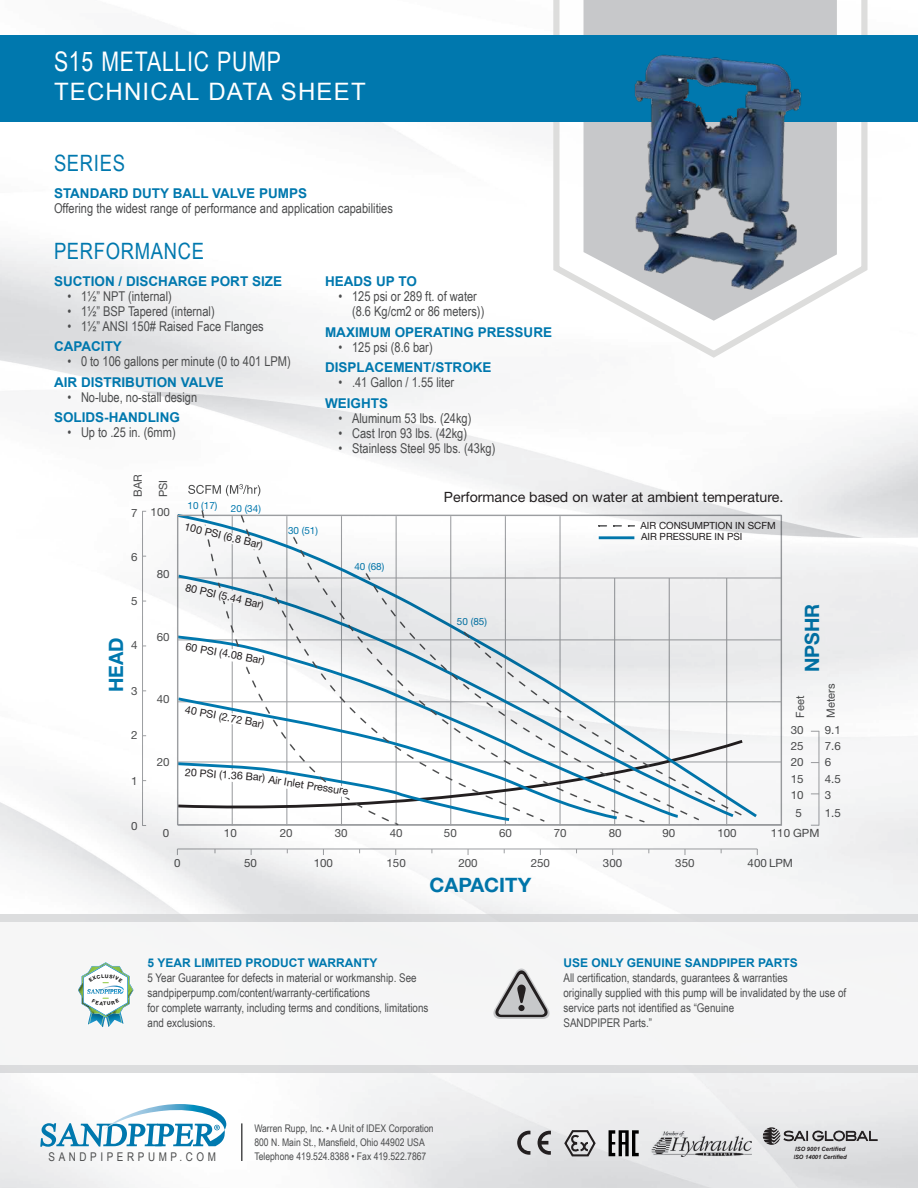
<style>
.page{position:relative;width:918px;height:1188px;background:#fff}
.page>*{position:absolute;margin:0;border:0;box-sizing:border-box;transform-origin:0 0}
.t1{font:27px "Arial Narrow";letter-spacing:.03em;color:#fff;scale:.96 1}
.t2{font:24px "Arial";letter-spacing:.05em;color:#fff}
.t3{font:22.5px "Arial Narrow";letter-spacing:.03em;color:#0078ae}
.t4{font:700 19.8px "Helvetica Neue LT";color:#0078ae}
.t5{font:14.1px "Helvetica Neue LT";color:#231f20}
.t6{font:13.5px/15px "Arial Narrow";color:#4b4c4d}
.t7{font:700 13.5px "Arial";color:#0078ae}
.t8{font:12px/15px "Arial Narrow";color:#4b4c4d}
.t9{font:700 12px "Arial";color:#0078ae}
.t10{font:12px "Arial Narrow";letter-spacing:.3em;color:#4b4c4d}
.t11{font:11.4px "Helvetica Neue LT";color:#4b4c4d}
.t12{font:10.65px "Helvetica Neue LT";color:#231f20}
.t13{font:10.5px/14.2px "Arial Narrow";color:#4b4c4d}
.t14{font:9.9px/11.7px "Helvetica Neue LT";color:#231f20}
.t15{font:9.9px "Helvetica Neue LT";color:#0078ae}
.t16{font:italic 700 5.85px/7.8px "Arial";color:#231f20}
.s1{font-family:"Arial Narrow"}
</style>
<div class="page">
<img style="left:0;top:32px;width:918px;height:1156px">
<svg style="left:40px;top:1104px;width:186px;height:43px"></svg>
<hr style="left:241px;top:1123px;width:2px;height:38px;background:#4b4c4d">
<svg style="left:550px;top:0;width:321px;height:361px"></svg>
<svg style="left:584px;top:0;width:253px;height:321px;fill:#c7c8ca"></svg>
<div style="left:0;top:35px;width:918px;height:86px;background:#0078ae"></div>
<div style="left:0;top:915px;width:918px;height:158px;background:#dadbdc"></div>
<div style="left:0;top:922px;width:918px;height:143px;background:#f5f5f6"></div>
<svg style="left:493px;top:969px;width:57px;height:50px"></svg>
<img style="left:651px;top:1132px;width:100px;height:24px">
<svg style="left:763px;top:1127px;width:115px;height:18px;background:#abaaac"></svg>
<svg style="left:538px;top:1131px;width:13px;height:24px"></svg>
<svg style="left:517px;top:1131px;width:13px;height:24px"></svg>
<svg style="left:563px;top:1129px;width:34px;height:28px"></svg>
<svg style="left:609px;top:1130px;width:30px;height:26px"></svg>
<hr style="left:178px;top:825px;width:604px;height:1px;background:#9d9fa2">
<svg style="left:188px;top:484px;width:72px;height:12px"></svg>
<hr style="left:142px;top:511px;width:1px;height:315px;background:#9d9fa2">
<hr style="left:177px;top:849px;width:580px;height:1px;background:#9d9fa2">
<hr style="left:178px;top:762px;width:603px;height:1px;background:#9d9fa2">
<hr style="left:178px;top:701px;width:603px;height:1px;background:#9d9fa2">
<hr style="left:178px;top:640px;width:603px;height:1px;background:#9d9fa2">
<hr style="left:178px;top:578px;width:603px;height:1px;background:#9d9fa2">
<svg style="left:174px;top:512px;width:586px;height:308px"></svg>
<svg style="left:200px;top:508px;width:200px;height:319px"></svg>
<svg style="left:239px;top:513px;width:307px;height:225px"></svg>
<svg style="left:292px;top:535px;width:354px;height:203px"></svg>
<svg style="left:364px;top:571px;width:337px;height:167px"></svg>
<svg style="left:462px;top:630px;width:282px;height:108px"></svg>
<svg style="left:183px;top:642px;width:80px;height:24px"></svg>
<svg style="left:183px;top:520px;width:83px;height:32px"></svg>
<svg style="left:187px;top:581px;width:77px;height:31px"></svg>
<hr style="left:819px;top:731px;width:1px;height:95px;background:#9d9fa2">
<svg style="left:175px;top:738px;width:571px;height:87px"></svg>
<svg style="left:185px;top:705px;width:79px;height:25px"></svg>
<img style="left:603px;top:54px;width:228px;height:239px">
<svg style="left:78px;top:962px;width:56px;height:65px"></svg>
<h1 class="t1" style="left:54px;top:42px;width:238px">S15 METALLIC PUMP</h1>
<h2 class="t2" style="left:54px;top:76px;width:313px">TECHNICAL DATA SHEET</h2>
<h3 class="t3" style="left:54px;top:147px;width:73px">SERIES</h3>
<p class="t7" style="left:54px;top:184px;width:255px">STANDARD DUTY BALL VALVE PUMPS</p>
<p class="t6" style="left:54px;top:200px;width:340px">Offering the widest range of performance and application capabilities</p>
<h3 class="t3" style="left:54px;top:235px;width:152px">PERFORMANCE</h3>
<p class="t7" style="left:54px;top:272px;width:230px">SUCTION / DISCHARGE PORT SIZE</p>
<p class="t6" style="left:68px;top:288px;width:106px">• 1½” NPT (internal)</p>
<p class="t6" style="left:68px;top:303px;width:149px">• 1½” BSP Tapered (internal)</p>
<p class="t6" style="left:68px;top:318px;width:198px">• 1½” ANSI 150# Raised Face Flanges</p>
<p class="t7" style="left:54px;top:337px;width:70px">CAPACITY</p>
<p class="t6" style="left:68px;top:353px;width:225px">• 0 to 106 gallons per minute (0 to 401 LPM)</p>
<p class="t7" style="left:54px;top:373px;width:171px">AIR DISTRIBUTION VALVE</p>
<p class="t6" style="left:68px;top:389px;width:131px">• No-lube, no-stall design</p>
<p class="t7" style="left:54px;top:408px;width:127px">SOLIDS-HANDLING</p>
<p class="t6" style="left:68px;top:424px;width:110px">• Up to .25 in. (6mm)</p>
<p class="t11" style="left:131px;top:497px;width:24px;rotate:-90deg">BAR</p>
<p class="t11" style="left:156px;top:497px;width:19px;rotate:-90deg">PSI</p>
<p class="t11" style="left:131px;top:506px;width:8px">7</p>
<p class="t11" style="left:151px;top:505px;width:21px">100</p>
<p class="t15" style="left:187px;top:499px;width:31px">10 (17)</p>
<p class="t15" style="left:231px;top:502px;width:31px">20 (34)</p>
<p class="t7" style="left:325px;top:273px;width:93px">HEADS UP TO</p>
<p class="t6" style="left:352px;top:289px;width:134px;text-indent:-14px">• 125 psi or 289 ft. of water (8.6 Kg/cm2 or 86 meters))</p>
<p class="t7" style="left:325px;top:323px;width:229px">MAXIMUM OPERATING PRESSURE</p>
<p class="t6" style="left:339px;top:339px;width:96px">• 125 psi (8.6 bar)</p>
<p class="t7" style="left:325px;top:358px;width:168px">DISPLACEMENT/STROKE</p>
<p class="t6" style="left:339px;top:374px;width:117px">• .41 Gallon / 1.55 liter</p>
<p class="t7" style="left:325px;top:394px;width:65px">WEIGHTS</p>
<p class="t6" style="left:339px;top:410px;width:134px">• Aluminum 53 lbs. (24kg)</p>
<p class="t6" style="left:339px;top:425px;width:130px">• Cast Iron 93 lbs. (42kg)</p>
<p class="t6" style="left:339px;top:440px;width:158px">• Stainless Steel 95 lbs. (43kg)</p>
<p class="t5" style="left:444px;top:488px;width:341px">Performance based on water at ambient temperature.</p>
<p class="t11" style="left:131px;top:550px;width:8px">6</p>
<p class="t11" style="left:131px;top:594px;width:8px">5</p>
<h3 class="t4" style="left:104px;top:692px;width:56px;rotate:-90deg">HEAD</h3>
<p class="t11" style="left:131px;top:638px;width:8px">4</p>
<p class="t11" style="left:131px;top:684px;width:8px">3</p>
<p class="t11" style="left:131px;top:728px;width:8px">2</p>
<p class="t11" style="left:131px;top:774px;width:8px">1</p>
<p class="t11" style="left:157px;top:567px;width:14px">80</p>
<p class="t11" style="left:157px;top:630px;width:14px">60</p>
<p class="t11" style="left:157px;top:692px;width:14px">40</p>
<p class="t11" style="left:157px;top:755px;width:14px">20</p>
<p class="t12" style="left:186px;top:520px;width:82px;rotate:14deg">100 PSI (6.8 Bar)</p>
<p class="t12" style="left:187px;top:581px;width:82px;rotate:13deg">80 PSI (5.44 Bar)</p>
<p class="t12" style="left:187px;top:640px;width:82px;rotate:10deg">60 PSI (4.08 Bar)</p>
<p class="t12" style="left:187px;top:703px;width:82px;rotate:11deg">40 PSI (2.72 Bar)</p>
<p class="t15" style="left:288px;top:525px;width:31px">30 (51)</p>
<p class="t15" style="left:354px;top:561px;width:31px">40 (68)</p>
<p class="t12" style="left:186px;top:766px;width:82px;rotate:4deg">20 PSI (1.36 Bar)</p>
<p class="t12" style="left:270px;top:773px;width:82px;rotate:9deg">Air Inlet Pressure</p>
<p class="t15" style="left:457px;top:616px;width:31px">50 (85)</p>
<p class="t14" style="left:640px;top:519px;width:137px">AIR CONSUMPTION IN SCFM<br>AIR PRESSURE IN PSI</p>
<h3 class="t4" style="left:800px;top:672px;width:70px;rotate:-90deg">NPSHR</h3>
<p class="t11" style="left:793px;top:718px;width:23px;rotate:-90deg">Feet</p>
<p class="t11" style="left:824px;top:718px;width:36px;rotate:-90deg">Meters</p>
<p class="t11" style="left:791px;top:723px;width:14px">30</p>
<p class="t11" style="left:791px;top:755px;width:14px">20</p>
<p class="t11" style="left:791px;top:739px;width:14px">25</p>
<p class="t11" style="left:825px;top:723px;width:18px">9.1</p>
<p class="t11" style="left:825px;top:755px;width:8px">6</p>
<p class="t11" style="left:825px;top:739px;width:18px">7.6</p>
<p class="t11" style="left:791px;top:772px;width:14px">15</p>
<p class="t11" style="left:796px;top:806px;width:8px">5</p>
<p class="t11" style="left:791px;top:788px;width:14px">10</p>
<p class="t11" style="left:825px;top:772px;width:18px">4.5</p>
<p class="t11" style="left:825px;top:806px;width:18px">1.5</p>
<p class="t11" style="left:825px;top:788px;width:8px">3</p>
<p class="t11" style="left:131px;top:819px;width:8px">0</p>
<p class="t11" style="left:163px;top:826px;width:8px">0</p>
<p class="t11" style="left:224px;top:826px;width:14px">10</p>
<p class="t11" style="left:280px;top:826px;width:14px">20</p>
<p class="t11" style="left:335px;top:826px;width:14px">30</p>
<p class="t11" style="left:390px;top:826px;width:14px">40</p>
<p class="t11" style="left:444px;top:826px;width:14px">50</p>
<p class="t11" style="left:499px;top:826px;width:14px">60</p>
<p class="t11" style="left:554px;top:826px;width:14px">70</p>
<p class="t11" style="left:609px;top:826px;width:14px">80</p>
<p class="t11" style="left:662px;top:826px;width:14px">90</p>
<p class="t11" style="left:717px;top:826px;width:21px">100</p>
<p class="t11" style="left:771px;top:826px;width:50px">110 GPM</p>
<p class="t11" style="left:748px;top:856px;width:47px">400 LPM</p>
<p class="t11" style="left:174px;top:856px;width:8px">0</p>
<p class="t11" style="left:244px;top:856px;width:14px">50</p>
<p class="t11" style="left:314px;top:856px;width:21px">100</p>
<p class="t11" style="left:386px;top:856px;width:21px">150</p>
<p class="t11" style="left:458px;top:856px;width:21px">200</p>
<p class="t11" style="left:531px;top:856px;width:21px">250</p>
<p class="t11" style="left:603px;top:856px;width:21px">300</p>
<p class="t11" style="left:675px;top:856px;width:21px">350</p>
<h3 class="t4" style="left:430px;top:873px;width:103px">CAPACITY</h3>
<p class="t9" style="left:148px;top:955px;width:231px">5 YEAR LIMITED PRODUCT WARRANTY</p>
<p class="t8" style="left:148px;top:970px;width:282px">5 Year Guarantee for defects in material or workmanship. See sandpiperpump.com/content/warranty-certifications<br>for complete warranty, including terms and conditions, limitations and exclusions.</p>
<p class="t9" style="left:564px;top:955px;width:236px">USE ONLY GENUINE SANDPIPER PARTS</p>
<p class="t8" style="left:564px;top:970px;width:284px">All certification, standards, guarantees &amp; warranties<br>originally supplied with this pump will be invalidated by the use of service parts not identified as “Genuine<br>SANDPIPER Parts.”</p>
<p class="t10" style="left:49px;top:1148px;width:169px">SANDPIPERPUMP.COM</p>
<p class="t13" style="left:254px;top:1121px;width:181px">Warren Rupp, Inc. • A Unit of IDEX Corporation<br>800 N. Main St., Mansfield, Ohio 44902 USA<br>Telephone 419.524.8388 • Fax 419.522.7867</p>
<p class="t16" style="left:794px;top:1145px;width:54px">ISO 9001 Certified<br><span class="s1">I</span>SO 14001 Certified</p>
</div>
